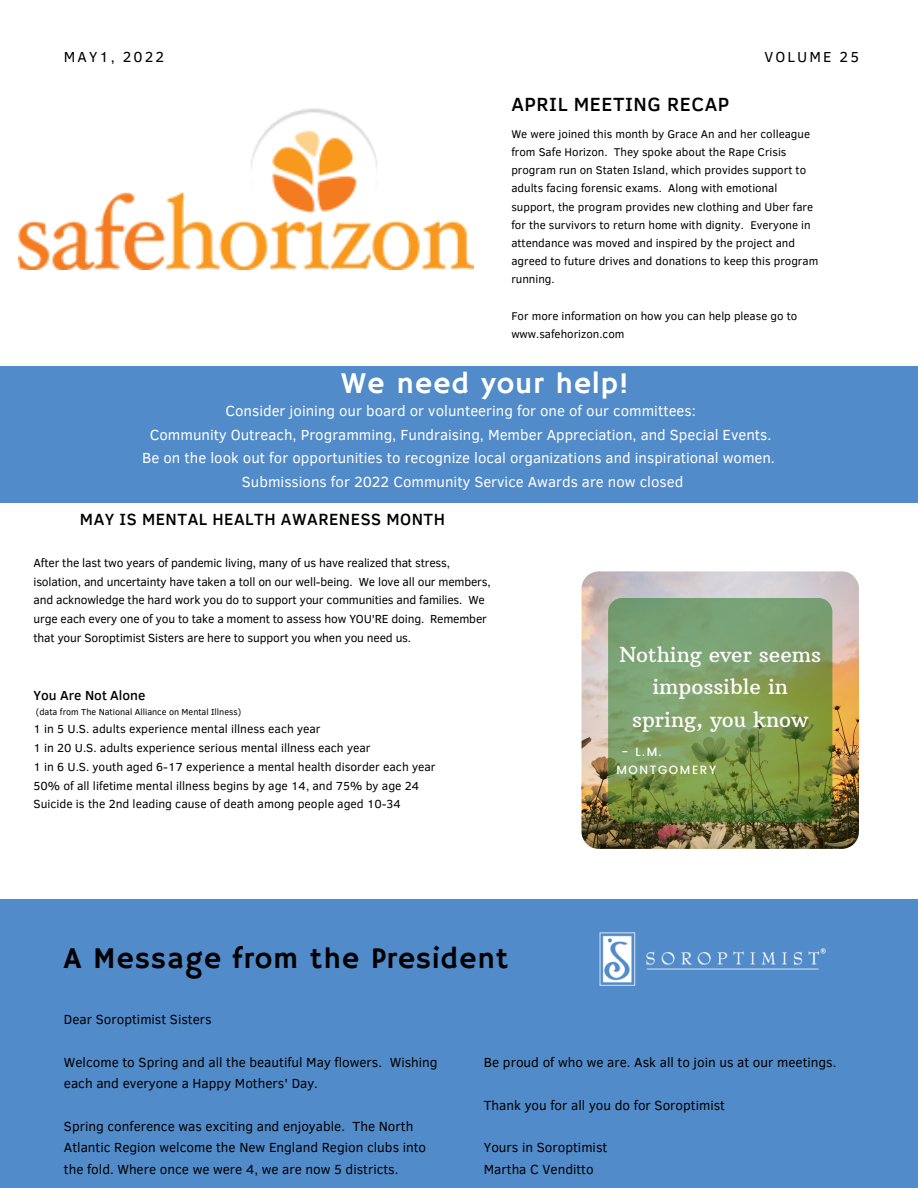
<style>
.page{position:relative;width:918px;height:1188px;background:#fff}
.page>*{position:absolute;margin:0;border:0;box-sizing:border-box;transform-origin:0 0}
.t1{font:30px "Hammersmith One";letter-spacing:.03em;color:#000}
.t2{font:30px "Hammersmith One";letter-spacing:.03em;color:#fff}
.t3{font:21px/32.7px "Arbutus Slab";color:#fff;text-align:center}
.t4{font:500 19.65px "Clear Sans";letter-spacing:.03em;color:#000}
.t5{font:500 16.65px "Clear Sans";letter-spacing:.03em;color:#000}
.t6{font:15px "Clear Sans";color:#fff}
.t7{font:14.85px "Clear Sans";letter-spacing:.14em;color:#000}
.t8{font:13.5px/21.3px "Clear Sans";color:#000}
.t9{font:500 13.5px "Clear Sans";color:#000}
.t10{font:12px/18.8px "Clear Sans";letter-spacing:-.015em;color:#000}
.t11{font:500 12px/18px "Poppins";letter-spacing:.13em;color:#fff}
.t12{font:11.55px/18.3px "Clear Sans";color:#000}
.t13{font:9px "Clear Sans";color:#000}
</style>
<div class="page">
<div style="left:0;top:899px;width:918px;height:289px;background:#518bc9"></div>
<img style="left:600px;top:933px;width:226px;height:52px">
<div style="left:0;top:366px;width:918px;height:137px;background:#518bc9"></div>
<img style="left:582px;top:571px;width:277px;height:278px;border-radius:17px">
<svg style="left:608px;top:598px;width:224px;height:224px;background:#799859"></svg>
<img style="left:18px;top:108px;width:456px;height:161px">
<p class="t7" style="left:64px;top:46px;width:102px">MAY1, 2022</p>
<p class="t7" style="left:765px;top:46px;width:96px">VOLUME 25</p>
<p class="t4" style="left:511px;top:90px;width:220px">APRIL MEETING RECAP</p>
<p class="t12" style="left:511px;top:124px;width:309px">We were joined this month by Grace An and her colleague from Safe Horizon. They spoke about the Rape Crisis program run on Staten Island, which provides support to adults facing forensic exams. Along with emotional support, the program provides new clothing and Uber fare for the survivors to return home with dignity. Everyone in attendance was moved and inspired by the project and agreed to future drives and donations to keep this program running.</p>
<p class="t12" style="left:511px;top:306px;width:288px">For more information on how you can help please go to www.safehorizon.com</p>
<p class="t2" style="left:341px;top:366px;width:289px">We need your help!</p>
<p class="t6" style="left:225px;top:400px;width:472px">Consider joining our board or volunteering for one of our committees:</p>
<p class="t6" style="left:150px;top:423px;width:623px">Community Outreach, Programming, Fundraising, Member Appreciation, and Special Events.</p>
<p class="t6" style="left:142px;top:447px;width:634px">Be on the look out for opportunities to recognize local organizations and inspirational women.</p>
<p class="t6" style="left:242px;top:471px;width:443px">Submissions for 2022 Community Service Awards are now closed</p>
<p class="t5" style="left:80px;top:507px;width:367px">MAY IS MENTAL HEALTH AWARENESS MONTH</p>
<p class="t10" style="left:34px;top:553px;width:459px">After the last two years of pandemic living, many of us have realized that stress, isolation, and uncertainty have taken a toll on our well-being. We love all our members, and acknowledge the hard work you do to support your communities and families. We urge each every one of you to take a moment to assess how YOU'RE doing. Remember that your Soroptimist Sisters are here to support you when you need us.</p>
<p class="t9" style="left:34px;top:685px;width:113px">You Are Not Alone</p>
<p class="t13" style="left:36px;top:706px;width:207px">(data from The National Alliance on Mental Illness)</p>
<p class="t10" style="left:34px;top:719px;width:289px">1 in 5 U.S. adults experience mental illness each year</p>
<p class="t10" style="left:34px;top:738px;width:339px">1 in 20 U.S. adults experience serious mental illness each year</p>
<p class="t10" style="left:34px;top:757px;width:404px">1 in 6 U.S. youth aged 6-17 experience a mental health disorder each year</p>
<p class="t10" style="left:34px;top:775px;width:387px">50% of all lifetime mental illness begins by age 14, and 75% by age 24</p>
<p class="t10" style="left:34px;top:794px;width:369px">Suicide is the 2nd leading cause of death among people aged 10-34</p>
<p class="t3" style="left:619px;top:638px;width:203px">Nothing ever seems impossible in spring, you know</p>
<p class="t11" style="left:617px;top:743px;width:101px;text-indent:5px">- L.M.<br>MONTGOMERY</p>
<p class="t1" style="left:64px;top:941px;width:446px">A Message from the President</p>
<p class="t8" style="left:64px;top:1008px;width:149px">Dear Soroptimist Sisters</p>
<p class="t8" style="left:64px;top:1051px;width:375px">Welcome to Spring and all the beautiful May flowers. Wishing each and everyone a Happy Mothers' Day.</p>
<p class="t8" style="left:64px;top:1115px;width:364px">Spring conference was exciting and enjoyable. The North<br>Atlantic Region welcome the New England Region clubs into the fold. Where once we were 4, we are now 5 districts.</p>
<p class="t8" style="left:484px;top:1051px;width:354px">Be proud of who we are. Ask all to join us at our meetings.</p>
<p class="t8" style="left:484px;top:1094px;width:243px">Thank you for all you do for Soroptimist</p>
<p class="t8" style="left:484px;top:1136px;width:125px">Yours in Soroptimist</p>
<p class="t8" style="left:484px;top:1158px;width:111px">Martha C Venditto</p>
</div>
